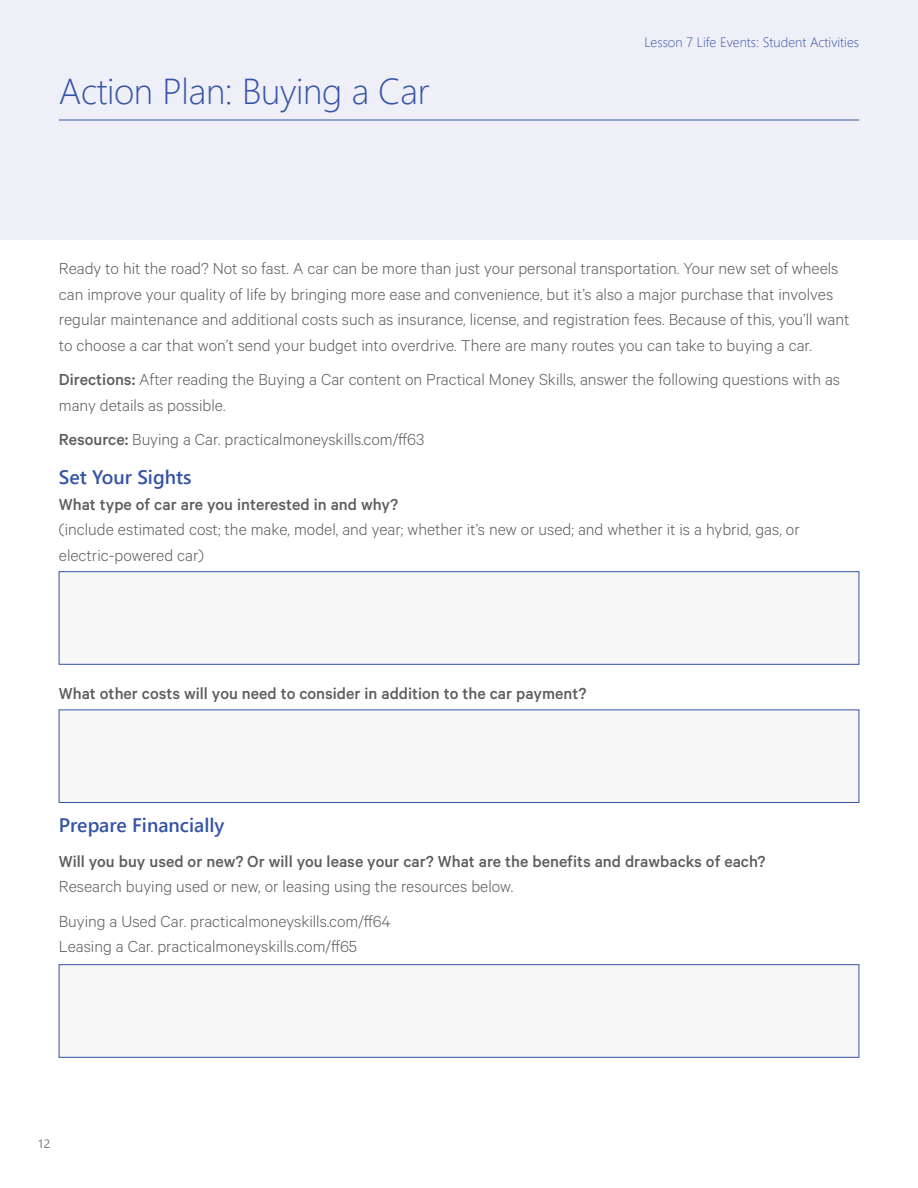
<style>
.page{position:relative;width:918px;height:1188px;background:#fff}
.page>*{position:absolute;margin:0;border:0;box-sizing:border-box;transform-origin:0 0}
.t1{font:300 36px "Segoe UI";letter-spacing:-.01em;color:#3654a5}
.t2{font:600 19.5px "Segoe UI";color:#3654a5}
.t3{font:300 18px/25.5px "Calibre";color:#5d5d5d}
.t4{font:500 18px "Calibre";color:#5d5d5d}
.t5{font:300 13.5px "Segoe UI";color:#3654a5}
.t6{font:12px "Segoe UI";color:#757272}
.s1{font-weight:500}
</style>
<div class="page">
<div style="left:0;top:0;width:918px;height:240px;background:#efeff8"></div>
<hr style="left:59px;top:120px;width:800px;height:1px;background:#3654a5">
<div style="left:59px;top:572px;width:800px;height:92px;background:#f7f7f7"></div>
<div style="left:59px;top:710px;width:800px;height:93px;background:#f7f7f7;border:1px solid #3654a5"></div>
<div style="left:59px;top:964px;width:800px;height:94px;background:#f7f7f7;border:1px solid #3654a5"></div>
<h1 class="t1" style="left:59px;top:64px;width:372px">Action Plan: Buying a Car</h1>
<p class="t5" style="left:644px;top:32px;width:216px">Lesson 7 Life Events: Student Activities</p>
<p class="t3" style="left:59px;top:255px;width:792px">Ready to hit the road? Not so fast. A car can be more than just your personal transportation. Your new set of wheels can improve your quality of life by bringing more ease and convenience, but it’s also a major purchase that involves regular maintenance and additional costs such as insurance, license, and registration fees. Because of this, you’ll want to choose a car that won’t send your budget into overdrive. There are many routes you can take to buying a car.</p>
<p class="t3" style="left:59px;top:366px;width:783px"><span class="s1">Directions:</span> After reading the Buying a Car content on Practical Money Skills, answer the following questions with as many details as possible.</p>
<p class="t3" style="left:59px;top:426px;width:367px"><span class="s1">Resource:</span> Buying a Car. practicalmoneyskills.com/ff63</p>
<p class="t2" style="left:59px;top:463px;width:134px">Set Your Sights</p>
<p class="t4" style="left:59px;top:494px;width:341px">What type of car are you interested in and why?</p>
<p class="t3" style="left:59px;top:516px;width:742px">(include estimated cost; the make, model, and year; whether it’s new or used; and whether it is a hybrid, gas, or electric-powered car)</p>
<p class="t4" style="left:59px;top:683px;width:529px">What other costs will you need to consider in addition to the car payment?</p>
<p class="t2" style="left:59px;top:811px;width:167px">Prepare Financially</p>
<p class="t4" style="left:59px;top:851px;width:708px">Will you buy used or new? Or will you lease your car? What are the benefits and drawbacks of each?</p>
<p class="t3" style="left:59px;top:869px;width:456px;line-height:34.5px">Research buying used or new, or leasing using the resources below.<br>Buying a Used Car. practicalmoneyskills.com/ff64</p>
<p class="t3" style="left:59px;top:933px;width:300px">Leasing a Car. practicalmoneyskills.com/ff65</p>
<p class="t6" style="left:38px;top:1135px;width:14px">12</p>
</div>
